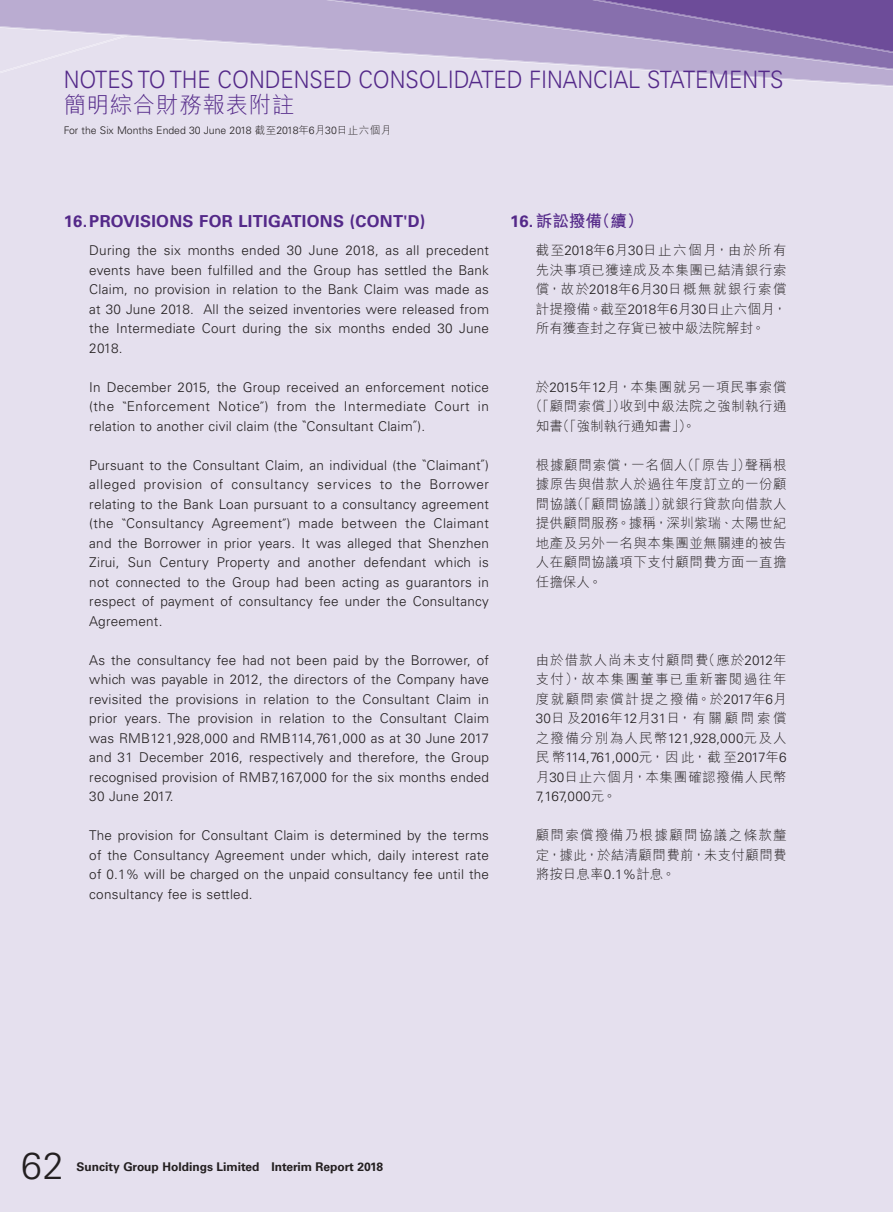
<style>
.page{position:relative;width:893px;height:1212px;background:#e5e0ee}
.page>*{position:absolute;margin:0;border:0;box-sizing:border-box;transform-origin:0 0}
.t1{font:300 37.5px "Univers LT Std";color:#231f20}
.t2{font:300 24px "Univers LT Std";color:#542989;scale:.91 1}
.t3{font:22.5px "M Hei HK Light E Ten B5 H";letter-spacing:.03em;color:#542989}
.t4{font:700 16.5px "Univers LT Std";letter-spacing:.02em;color:#542989}
.t5{font:16.5px "M Hei HK Bold E Ten B5 H";color:#542989}
.t6{font:300 13.5px/19.5px "Univers LT Std";letter-spacing:.02em;color:#231f20;text-align:justify}
.t7{font:13.5px/19.5px "M Hei HK Light E Ten B5 H";letter-spacing:.035em;color:#231f20;text-align:justify}
.t8{font:300 13.5px "Univers LT Std";letter-spacing:-.045em;color:#231f20}
.t9{font:13.5px "M Hei HK Light E Ten B5 H";letter-spacing:.06em;color:#231f20}
.t10{font:13.5px "M Hei HK Light E Ten B5 H";letter-spacing:.005em;color:#231f20}
.t11{font:700 12px "Univers LT Std";color:#231f20}
.t12{font:300 10.5px "Univers LT Std";color:#231f20}
.s1{font-family:"M Hei HK Light E Ten B5 H";font-weight:400}
.s2{font-family:"Lithos Pro"}
.s3{font-family:"Univers LT Std";font-weight:700}
.s4{font-family:"Univers LT Std";font-weight:300}
</style>
<div class="page">
<svg style="left:0;top:0;width:893px;height:87px"></svg>
<svg style="left:472px;top:0;width:421px;height:53px;background:#8b73af"></svg>
<h2 class="t2" style="left:64px;top:70px;width:792px">NOTES TO THE CONDENSED CONSOLIDATED FINANCIAL STATEMENTS</h2>
<h3 class="t3" style="left:64px;top:97px;width:232px">簡明綜合財務報表附註</h3>
<p class="t12" style="left:64px;top:126px;width:329px">For the Six Months Ended 30 June 2018 <span class="s1">截至</span>2018<span class="s1">年</span>6<span class="s1">月</span>30<span class="s1">日止六個月</span></p>
<p class="t4" style="left:64px;top:215px;width:363px">16. PROVISIONS FOR LITIGATIONS (CONT'D)</p>
<p class="t6" style="left:89px;top:242px;width:401px">During the six months ended 30 June 2018, as all precedent events have been fulfilled and the Group has settled the Bank Claim, no provision in relation to the Bank Claim was made as at 30 June 2018. All the seized inventories were released from the Intermediate Court during the six months ended 30 June 2018.</p>
<p class="t6" style="left:89px;top:378px;width:401px">In December 2015, the Group received an enforcement notice (the <span class="s2">“</span>Enforcement Notice<span class="s2">”</span>) from the Intermediate Court in relation to another civil claim (the <span class="s2">“</span>Consultant Claim<span class="s2">”</span>).</p>
<p class="t6" style="left:89px;top:456px;width:401px">Pursuant to the Consultant Claim, an individual (the <span class="s2">“</span>Claimant<span class="s2">”</span>) alleged provision of consultancy services to the Borrower relating to the Bank Loan pursuant to a consultancy agreement (the <span class="s2">“</span>Consultancy Agreement<span class="s2">”</span>) made between the Claimant and the Borrower in prior years. It was alleged that Shenzhen Zirui, Sun Century Property and another defendant which is not connected to the Group had been acting as guarantors in respect of payment of consultancy fee under the Consultancy Agreement.</p>
<p class="t6" style="left:89px;top:651px;width:401px">As the consultancy fee had not been paid by the Borrower, of which was payable in 2012, the directors of the Company have revisited the provisions in relation to the Consultant Claim in prior years. The provision in relation to the Consultant Claim was RMB121,928,000 and RMB114,761,000 as at 30 June 2017 and 31 December 2016, respectively and therefore, the Group recognised provision of RMB7,167,000 for the six months ended 30 June 2017.</p>
<p class="t6" style="left:89px;top:827px;width:401px">The provision for Consultant Claim is determined by the terms of the Consultancy Agreement under which, daily interest rate of 0.1% will be charged on the unpaid consultancy fee until the consultancy fee is settled.</p>
<p class="t5" style="left:510px;top:215px;width:135px"><span class="s3">16.</span> 訴訟撥備（續）</p>
<p class="t7" style="left:536px;top:242px;width:252px">截至<span class="s4">2018</span>年<span class="s4">6</span>月<span class="s4">30</span>日止六個月，由於所有先決事項已獲達成及本集團已結清銀行索償，故於<span class="s4">2018</span>年<span class="s4">6</span>月<span class="s4">30</span>日概無就銀行索償計提撥備。截至<span class="s4">2018</span>年<span class="s4">6</span>月<span class="s4">30</span>日止六個月，所有獲查封之存貨已被中級法院解封。</p>
<p class="t9" style="left:536px;top:382px;width:252px">於<span class="s4">2015</span>年<span class="s4">12</span>月，本集團就另一項民事索償</p>
<p class="t7" style="left:529px;top:398px;width:259px">（「顧問索償」）收到中級法院之強制執行通</p>
<p class="t10" style="left:536px;top:421px;width:161px">知書（「強制執行通知書」）。</p>
<p class="t7" style="left:536px;top:457px;width:252px">根據顧問索償，一名個人（「原告」）聲稱根據原告與借款人於過往年度訂立的一份顧問協議（「顧問協議」）就銀行貸款向借款人提供顧問服務。據稱，深圳紫瑞、太陽世紀地產及另外一名與本集團並無關連的被告人在顧問協議項下支付顧問費方面一直擔任擔保人。</p>
<p class="t7" style="left:536px;top:652px;width:252px">由於借款人尚未支付顧問費（應於<span class="s4">2012</span>年支付），故本集團董事已重新審閱過往年度就顧問索償計提之撥備。於<span class="s4">2017</span>年<span class="s4">6</span>月<span class="s4">30</span>日及<span class="s4">2016</span>年<span class="s4">12</span>月<span class="s4">31</span>日，有關顧問索償之撥備分別為人民幣<span class="s4">121,928,000</span>元及人</p>
<p class="t8" style="left:536px;top:752px;width:252px"><span class="s1">民幣</span>114,761,000<span class="s1">元，因此，截至</span>2017<span class="s1">年</span>6</p>
<p class="t7" style="left:536px;top:769px;width:252px">月<span class="s4">30</span>日止六個月，本集團確認撥備人民幣</p>
<p class="t6" style="left:536px;top:788px;width:82px">7,167,000<span class="s1">元。</span></p>
<p class="t7" style="left:536px;top:827px;width:252px">顧問索償撥備乃根據顧問協議之條款釐定，據此，於結清顧問費前，未支付顧問費將按日息率<span class="s4">0.1%</span>計息。</p>
<h1 class="t1" style="left:21px;top:1151px;width:44px">62</h1>
<p class="t11" style="left:77px;top:1161px;width:308px">Suncity Group Holdings Limited Interim Report 2018</p>
</div>
